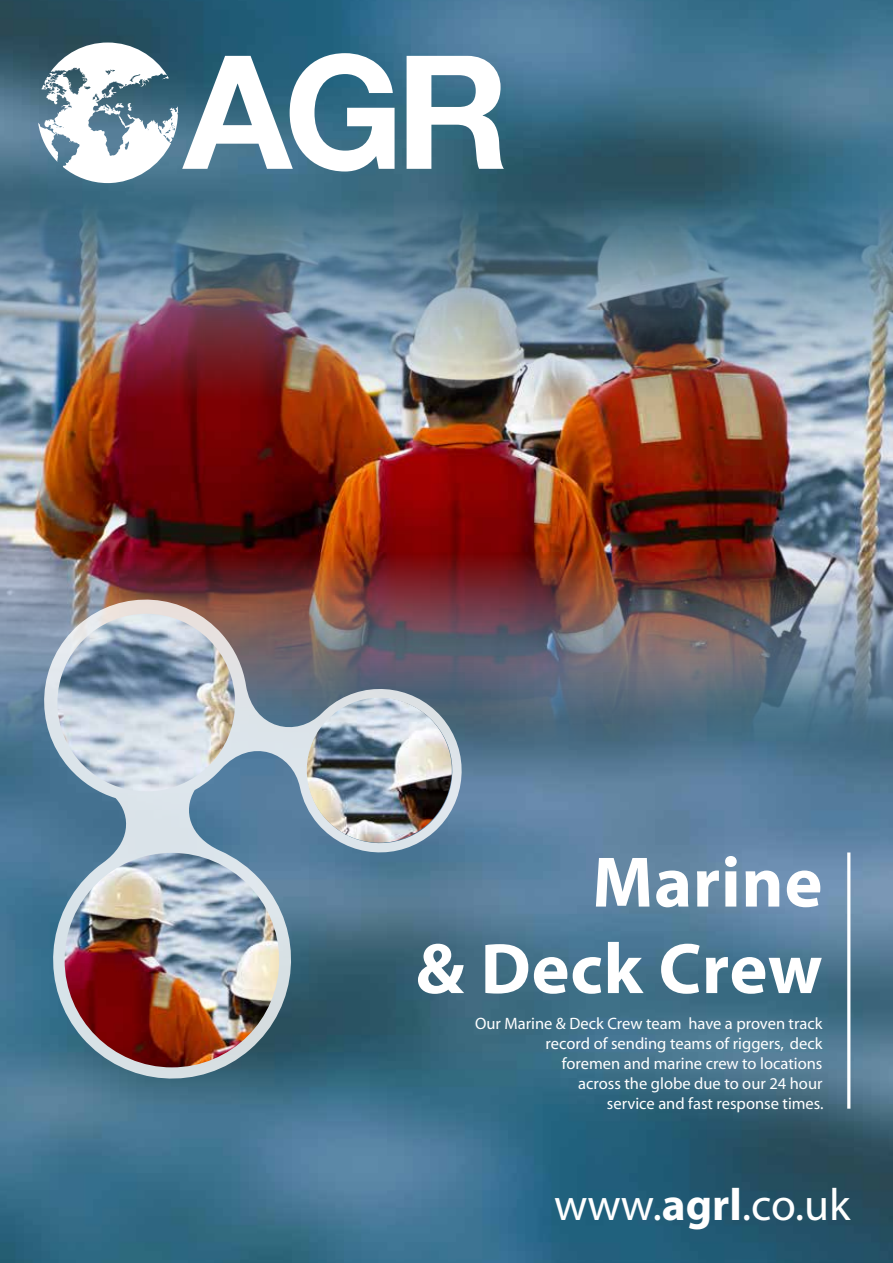
<style>
.page{position:relative;width:893px;height:1263px;background:#fff}
.page>*{position:absolute;margin:0;border:0;box-sizing:border-box;transform-origin:0 0}
.t1{font:700 72.15px/86.6px "Myriad Pro";letter-spacing:.01em;color:#fff;text-align:right}
.t2{font:45.3px "Myriad";color:#fff}
.t3{font:16.5px/19.8px "Myriad";color:#fff;text-align:right}
.s1{font-weight:700}
</style>
<div class="page">
<img style="left:0;top:749px;width:893px;height:514px">
<img style="left:0;top:414px;width:893px;height:335px">
<img style="left:0;top:0;width:893px;height:414px">
<svg style="left:407px;top:56px;width:97px;height:113px"></svg>
<svg style="left:38px;top:43px;width:357px;height:140px"></svg>
<hr style="left:847px;top:852px;width:3px;height:257px;background:#fff">
<svg style="left:32px;top:588px;width:439px;height:504px"></svg>
<img style="left:65px;top:853px;width:214px;height:214px;border-radius:107px">
<img style="left:57px;top:614px;width:178px;height:177px;border-radius:89px">
<img style="left:307px;top:698px;width:145px;height:145px;border-radius:72px">
<h1 class="t1" style="left:416px;top:837px;width:408px">Marine<br>&amp; Deck Crew</h1>
<p class="t3" style="left:475px;top:1015px;width:350px">Our Marine &amp; Deck Crew team have a proven track record of sending teams of riggers, deck<br>foremen and marine crew to locations<br>across the globe due to our 24 hour<br>service and fast response times.</p>
<h2 class="t2" style="left:554px;top:1183px;width:298px">www.<span class="s1">agrl</span>.co.uk</h2>
</div>
